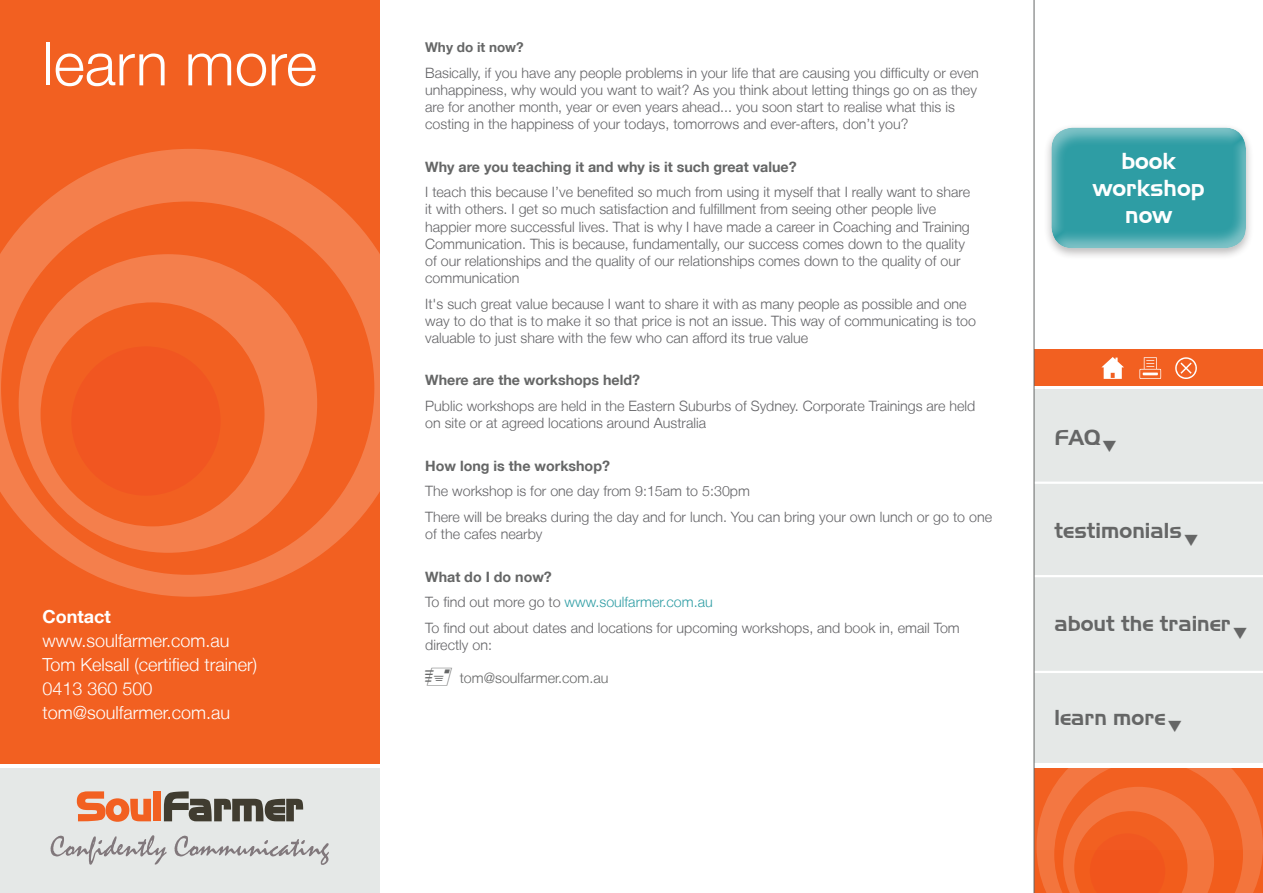
<style>
.page{position:relative;width:1263px;height:893px;background:#fff}
.page>*{position:absolute;margin:0;border:0;box-sizing:border-box;transform-origin:0 0}
.t1{font:300 60px "Helvetica Neue LT";color:#fff}
.t2{font:22.5px/27px "Newtown";color:#fff;text-align:center}
.t3{font:21px "Newtown";color:#656666}
.t4{font:300 18px/24px "Helvetica Neue LT";color:#fff}
.t5{font:700 18px "Helvetica Neue LT";color:#fff}
.t6{font:300 14.25px/17.1px "Helvetica Neue LT";color:#636366}
.t7{font:700 14.25px "Helvetica Neue LT";color:#656666}
.t8{font:300 14.25px "Helvetica Neue LT";color:#656666}
.t9{font:700 13.5px "Helvetica Neue LT";color:#656666}
.s1{font-weight:700;color:#656666}
.s2{color:#2e9da4}
</style>
<div class="page">
<div style="left:0;top:0;width:379px;height:763px;background:#f26021"></div>
<svg style="left:0;top:149px;width:380px;height:448px"></svg>
<svg style="left:19px;top:254px;width:298px;height:299px"></svg>
<div style="left:71px;top:346px;width:150px;height:150px;background:#f15621;border-radius:50%"></div>
<div style="left:0;top:768px;width:379px;height:125px;background:#e5e8e7"></div>
<div style="left:1034px;top:389px;width:229px;height:374px;background:#e5e8e7"></div>
<div style="left:1034px;top:350px;width:229px;height:36px;background:#f26021"></div>
<svg style="left:1139px;top:357px;width:58px;height:22px"></svg>
<svg style="left:1101px;top:357px;width:23px;height:22px"></svg>
<svg style="left:77px;top:791px;width:74px;height:31px"></svg>
<div style="left:153px;top:791px;width:8px;height:30px;background:#f26021"></div>
<svg style="left:164px;top:791px;width:139px;height:30px"></svg>
<svg style="left:51px;top:835px;width:116px;height:30px"></svg>
<svg style="left:174px;top:836px;width:155px;height:29px"></svg>
<svg style="left:1036px;top:768px;width:227px;height:125px;background:#f2672c"></svg>
<div style="left:1043px;top:124px;width:211px;height:137px;background:#231f20;opacity:.3"></div>
<div style="left:1050px;top:127px;width:196px;height:123px;background:#fff;opacity:.4"></div>
<hr style="left:1034px;top:482px;width:229px;height:2px;background:#fff">
<hr style="left:1034px;top:575px;width:229px;height:2px;background:#fff">
<hr style="left:1034px;top:671px;width:229px;height:2px;background:#fff">
<hr style="left:1034px;top:0;width:1px;height:893px;background:#656666">
<h1 class="t1" style="left:43px;top:27px;width:276px">learn more</h1>
<p class="t5" style="left:43px;top:605px;width:70px">Contact</p>
<p class="t4" style="left:43px;top:628px;width:216px">www.soulfarmer.com.au<br>Tom Kelsall (certified trainer)<br>0413 360 500 tom@soulfarmer.com.au</p>
<p class="t9" style="left:425px;top:39px;width:100px">Why do it now?</p>
<p class="t6" style="left:425px;top:64px;width:555px">Basically, if you have any people problems in your life that are causing you difficulty or even unhappiness, why would you want to wait? As you think about letting things go on as they are for another month, year or even years ahead... you soon start to realise what this is costing in the happiness of your todays, tomorrows and ever-afters, don’t you?</p>
<p class="t7" style="left:425px;top:158px;width:373px">Why are you teaching it and why is it such great value?</p>
<p class="t6" style="left:425px;top:183px;width:546px">I teach this because I’ve benefited so much from using it myself that I really want to share it with others. I get so much satisfaction and fulfillment from seeing other people live happier more successful lives. That is why I have made a career in Coaching and Training Communication. This is because, fundamentally, our success comes down to the quality of our relationships and the quality of our relationships comes down to the quality of our communication</p>
<p class="t6" style="left:425px;top:295px;width:552px">It's such great value because I want to share it with as many people as possible and one way to do that is to make it so that price is not an issue. This way of communicating is too valuable to just share with the few who can afford its true value</p>
<p class="t7" style="left:425px;top:371px;width:216px">Where are the workshops held?</p>
<p class="t6" style="left:425px;top:397px;width:552px">Public workshops are held in the Eastern Suburbs of Sydney. Corporate Trainings are held on site or at agreed locations around Australia</p>
<p class="t7" style="left:425px;top:457px;width:186px">How long is the workshop?</p>
<p class="t6" style="left:425px;top:478px;width:568px;line-height:25.7px">The workshop is for one day from 9:15am to 5:30pm<br>There will be breaks during the day and for lunch. You can bring your own lunch or go to one</p>
<p class="t6" style="left:425px;top:525px;width:119px">of the cafes nearby</p>
<p class="t6" style="left:425px;top:564px;width:536px;line-height:25.7px"><span class="s1">What do I do now?<br></span>To find out more go to <span class="s2">www.soulfarmer.com.au<br></span>To find out about dates and locations for upcoming workshops, and book in, email Tom</p>
<p class="t6" style="left:425px;top:636px;width:68px">directly on:</p>
<p class="t8" style="left:460px;top:669px;width:150px">tom@soulfarmer.com.au</p>
<h2 class="t2" style="left:1093px;top:147px;width:113px">book workshop now</h2>
<h3 class="t3" style="left:1054px;top:425px;width:47px">FAQ</h3>
<h3 class="t3" style="left:1054px;top:518px;width:129px">testimonials</h3>
<h3 class="t3" style="left:1054px;top:611px;width:178px">about the trainer</h3>
<h3 class="t3" style="left:1054px;top:704px;width:112px">learn more</h3>
</div>
